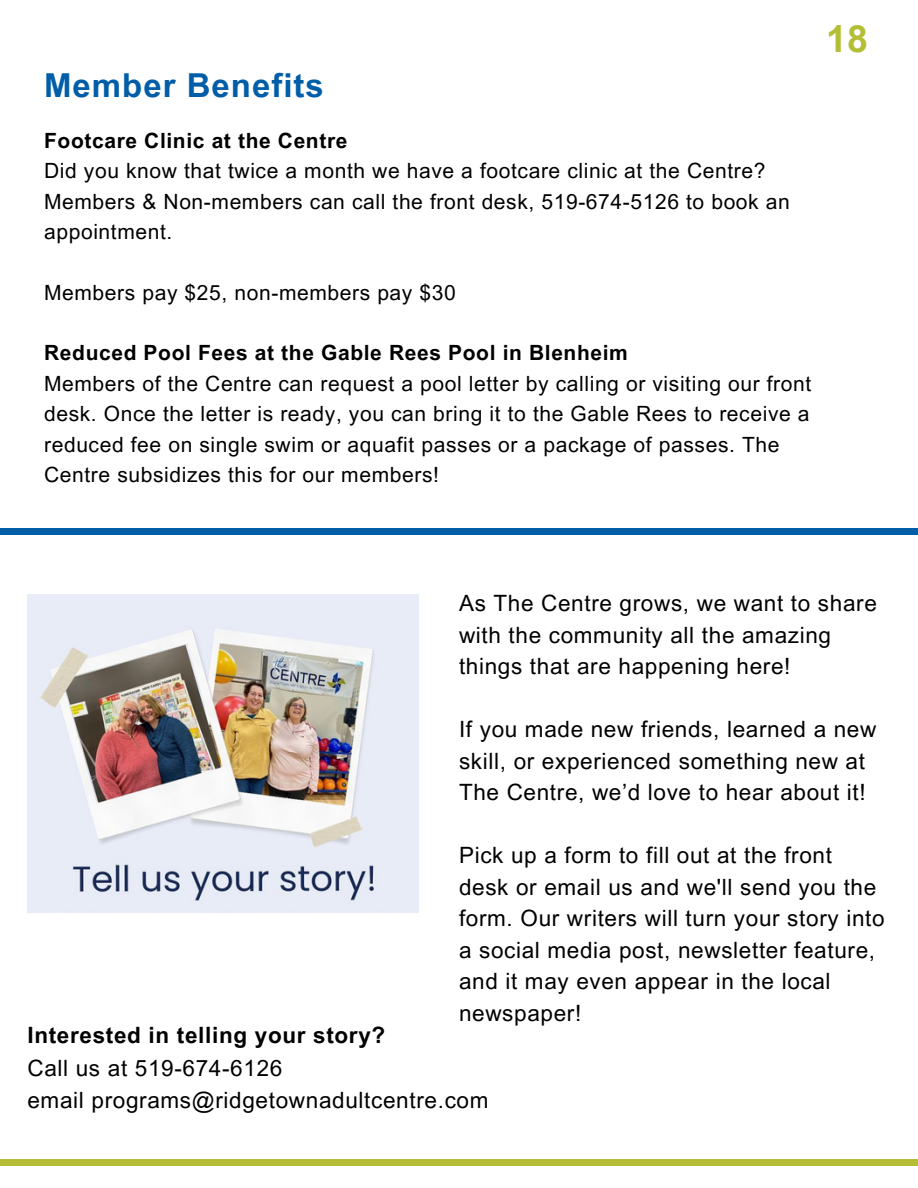
<style>
.page{position:relative;width:918px;height:1188px;background:#fff}
.page>*{position:absolute;margin:0;border:0;box-sizing:border-box;transform-origin:0 0}
.t1{font:700 37.5px "Arial MT Pro";color:#b3be35}
.t2{font:700 33px "Arial MT Pro";letter-spacing:.03em;color:#005da8}
.t3{font:22.5px/31.5px "Arial MT Pro";letter-spacing:.03em;color:#000}
.t4{font:700 22.5px "Arial MT Pro";letter-spacing:.03em;color:#000}
.t5{font:21px/30.3px "Arial MT Pro";letter-spacing:.03em;color:#000}
.t6{font:700 21px "Arial MT Pro";letter-spacing:.03em;color:#000}
</style>
<div class="page">
<div style="left:0;top:1160px;width:918px;height:5px;background:#b3be35"></div>
<div style="left:0;top:529px;width:918px;height:5px;background:#005da8"></div>
<img style="left:27px;top:594px;width:392px;height:318px">
<h2 class="t2" style="left:44px;top:73px;width:281px">Member Benefits</h2>
<p class="t6" style="left:44px;top:133px;width:305px">Footcare Clinic at the Centre</p>
<p class="t5" style="left:44px;top:158px;width:747px">Did you know that twice a month we have a footcare clinic at the Centre?<br>Members &amp; Non-members can call the front desk, 519-674-5126 to book an appointment.</p>
<p class="t5" style="left:44px;top:280px;width:413px">Members pay $25, non-members pay $30</p>
<p class="t6" style="left:44px;top:345px;width:585px">Reduced Pool Fees at the Gable Rees Pool in Blenheim</p>
<p class="t5" style="left:44px;top:371px;width:769px">Members of the Centre can request a pool letter by calling or visiting our front desk. Once the letter is ready, you can bring it to the Gable Rees to receive a reduced fee on single swim or aquafit passes or a package of passes. The Centre subsidizes this for our members!</p>
<h1 class="t1" style="left:826px;top:24px;width:43px">18</h1>
<p class="t3" style="left:459px;top:591px;width:419px">As The Centre grows, we want to share with the community all the amazing things that are happening here!</p>
<p class="t3" style="left:459px;top:717px;width:419px">If you made new friends, learned a new skill, or experienced something new at<br>The Centre, we’d love to hear about it!</p>
<p class="t3" style="left:459px;top:843px;width:427px">Pick up a form to fill out at the front desk or email us and we'll send you the form. Our writers will turn your story into a social media post, newsletter feature, and it may even appear in the local newspaper!</p>
<p class="t4" style="left:27px;top:1027px;width:359px">Interested in telling your story?</p>
<p class="t3" style="left:27px;top:1054px;width:463px;line-height:32.7px">Call us at 519-674-6126<br>email programs@ridgetownadultcentre.com</p>
</div>
